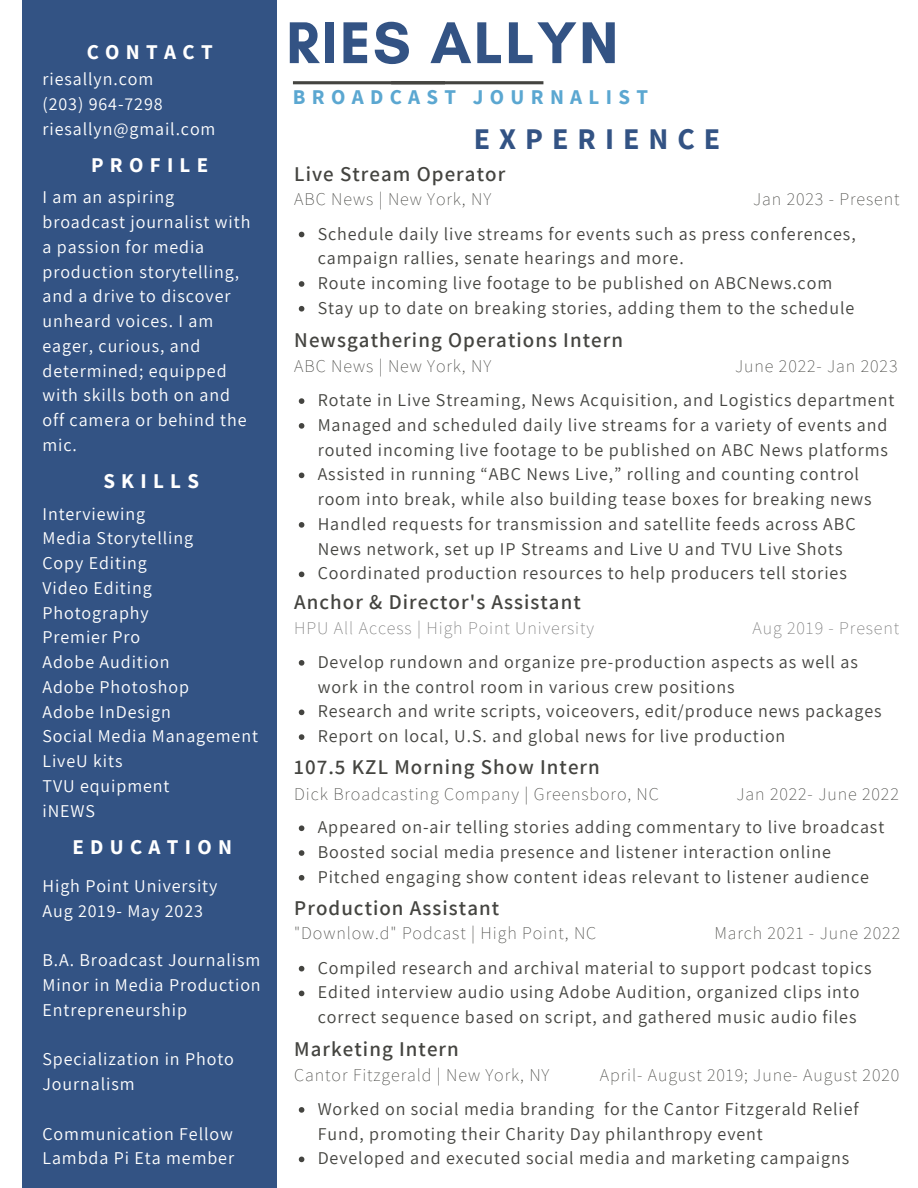
<style>
.page{position:relative;width:918px;height:1188px;background:#fff}
.page>*{position:absolute;margin:0;border:0;box-sizing:border-box;transform-origin:0 0}
.t1{font:700 60px "Glacial Indifference";letter-spacing:.035em;color:#335384}
.t2{font:700 30px "Source Sans Pro";letter-spacing:.3em;color:#335384}
.t3{font:600 21px "Assistant";letter-spacing:.05em;color:#444440}
.t4{font:700 21px "Source Sans Pro";letter-spacing:.3em;color:#fff}
.t5{font:700 21px "Source Sans Pro";letter-spacing:.3em;color:#5ba7d1}
.t6{font:18px/24.8px "Assistant";letter-spacing:.05em;color:#444440}
.t7{font:18px/24.8px "Assistant";letter-spacing:.05em;color:#fff}
.t8{font:200 18px "Assistant";letter-spacing:.05em;color:#444440}
.t9{font:200 18px "Assistant";letter-spacing:.05em;color:#737373}
</style>
<div class="page">
<div style="left:22px;top:0;width:254px;height:1187px;background:#335384"></div>
<svg style="left:293px;top:81px;width:250px;height:3px"></svg>
<svg style="left:299px;top:660px;width:5px;height:6px"></svg>
<svg style="left:299px;top:710px;width:5px;height:5px"></svg>
<svg style="left:299px;top:734px;width:5px;height:6px"></svg>
<svg style="left:299px;top:232px;width:5px;height:5px"></svg>
<svg style="left:299px;top:281px;width:5px;height:6px"></svg>
<svg style="left:299px;top:306px;width:5px;height:6px"></svg>
<svg style="left:299px;top:966px;width:5px;height:5px"></svg>
<svg style="left:299px;top:991px;width:5px;height:5px"></svg>
<svg style="left:299px;top:1107px;width:5px;height:6px"></svg>
<svg style="left:299px;top:1157px;width:5px;height:5px"></svg>
<svg style="left:299px;top:825px;width:5px;height:6px"></svg>
<svg style="left:299px;top:850px;width:5px;height:6px"></svg>
<svg style="left:299px;top:875px;width:5px;height:6px"></svg>
<svg style="left:299px;top:398px;width:5px;height:6px"></svg>
<svg style="left:299px;top:423px;width:5px;height:6px"></svg>
<svg style="left:299px;top:473px;width:5px;height:5px"></svg>
<svg style="left:299px;top:522px;width:5px;height:6px"></svg>
<svg style="left:299px;top:572px;width:5px;height:5px"></svg>
<p class="t4" style="left:87px;top:38px;width:127px">CONTACT</p>
<p class="t7" style="left:43px;top:66px;width:174px">riesallyn.com<br>(203) 964-7298 riesallyn@gmail.com</p>
<p class="t4" style="left:91px;top:152px;width:119px">PROFILE</p>
<p class="t7" style="left:43px;top:184px;width:209px">I am an aspiring broadcast journalist with a passion for media production storytelling, and a drive to discover unheard voices. I am eager, curious, and determined; equipped with skills both on and off camera or behind the mic.</p>
<p class="t4" style="left:103px;top:468px;width:97px">SKILLS</p>
<p class="t7" style="left:43px;top:501px;width:217px">Interviewing<br>Media Storytelling<br>Copy Editing<br>Video Editing<br>Photography<br>Premier Pro<br>Adobe Audition<br>Adobe Photoshop<br>Adobe InDesign<br>Social Media Management<br>LiveU kits<br>TVU equipment<br>iNEWS</p>
<p class="t4" style="left:72px;top:833px;width:161px">EDUCATION</p>
<p class="t7" style="left:43px;top:873px;width:176px">High Point University<br>Aug 2019- May 2023</p>
<p class="t7" style="left:43px;top:947px;width:220px;text-align:justify">B.A. Broadcast Journalism Minor in Media Production Entrepreneurship</p>
<p class="t7" style="left:43px;top:1046px;width:193px">Specialization in Photo<br>Journalism</p>
<p class="t7" style="left:43px;top:1121px;width:193px">Communication Fellow<br>Lambda Pi Eta member</p>
<h1 class="t1" style="left:286px;top:6px;width:334px">RIES ALLYN</h1>
<p class="t5" style="left:293px;top:83px;width:357px">BROADCAST JOURNALIST</p>
<h2 class="t2" style="left:474px;top:120px;width:248px">EXPERIENCE</h2>
<p class="t3" style="left:294px;top:159px;width:212px">Live Stream Operator</p>
<p class="t8" style="left:294px;top:187px;width:198px">ABC News | New York, NY</p>
<p class="t8" style="left:753px;top:187px;width:148px">Jan 2023 - Present</p>
<p class="t6" style="left:318px;top:221px;width:540px">Schedule daily live streams for events such as press conferences, campaign rallies, senate hearings and more.<br>Route incoming live footage to be published on ABCNews.com Stay up to date on breaking stories, adding them to the schedule</p>
<p class="t3" style="left:294px;top:326px;width:330px">Newsgathering Operations Intern</p>
<p class="t8" style="left:294px;top:354px;width:198px">ABC News | New York, NY</p>
<p class="t8" style="left:735px;top:354px;width:164px">June 2022- Jan 2023</p>
<p class="t6" style="left:318px;top:387px;width:578px">Rotate in Live Streaming, News Acquisition, and Logistics department Managed and scheduled daily live streams for a variety of events and routed incoming live footage to be published on ABC News platforms Assisted in running “ABC News Live,” rolling and counting control room into break, while also building tease boxes for breaking news Handled requests for transmission and satellite feeds across ABC News network, set up IP Streams and Live U and TVU Live Shots Coordinated production resources to help producers tell stories</p>
<p class="t3" style="left:294px;top:587px;width:288px">Anchor &amp; Director's Assistant</p>
<p class="t9" style="left:294px;top:616px;width:301px">HPU All Access | High Point University</p>
<p class="t9" style="left:753px;top:616px;width:148px">Aug 2019 - Present</p>
<p class="t6" style="left:318px;top:649px;width:565px">Develop rundown and organize pre-production aspects as well as work in the control room in various crew positions<br>Research and write scripts, voiceovers, edit/produce news packages Report on local, U.S. and global news for live production</p>
<p class="t3" style="left:294px;top:753px;width:307px">107.5 KZL Morning Show Intern</p>
<p class="t8" style="left:294px;top:781px;width:366px">Dick Broadcasting Company | Greensboro, NC</p>
<p class="t8" style="left:736px;top:781px;width:164px">Jan 2022- June 2022</p>
<p class="t6" style="left:318px;top:814px;width:568px">Appeared on-air telling stories adding commentary to live broadcast<br>Boosted social media presence and listener interaction online<br>Pitched engaging show content ideas relevant to listener audience</p>
<p class="t3" style="left:294px;top:893px;width:206px">Production Assistant</p>
<p class="t8" style="left:294px;top:921px;width:304px">"Downlow.d" Podcast | High Point, NC</p>
<p class="t8" style="left:714px;top:921px;width:187px">March 2021 - June 2022</p>
<p class="t6" style="left:318px;top:955px;width:556px">Compiled research and archival material to support podcast topics<br>Edited interview audio using Adobe Audition, organized clips into correct sequence based on script, and gathered music audio files</p>
<p class="t3" style="left:294px;top:1034px;width:166px">Marketing Intern</p>
<p class="t8" style="left:294px;top:1063px;width:257px">Cantor Fitzgerald | New York, NY</p>
<p class="t8" style="left:600px;top:1063px;width:301px">April- August 2019; June- August 2020</p>
<p class="t6" style="left:318px;top:1096px;width:542px">Worked on social media branding for the Cantor Fitzgerald Relief<br>Fund, promoting their Charity Day philanthropy event<br>Developed and executed social media and marketing campaigns</p>
</div>
